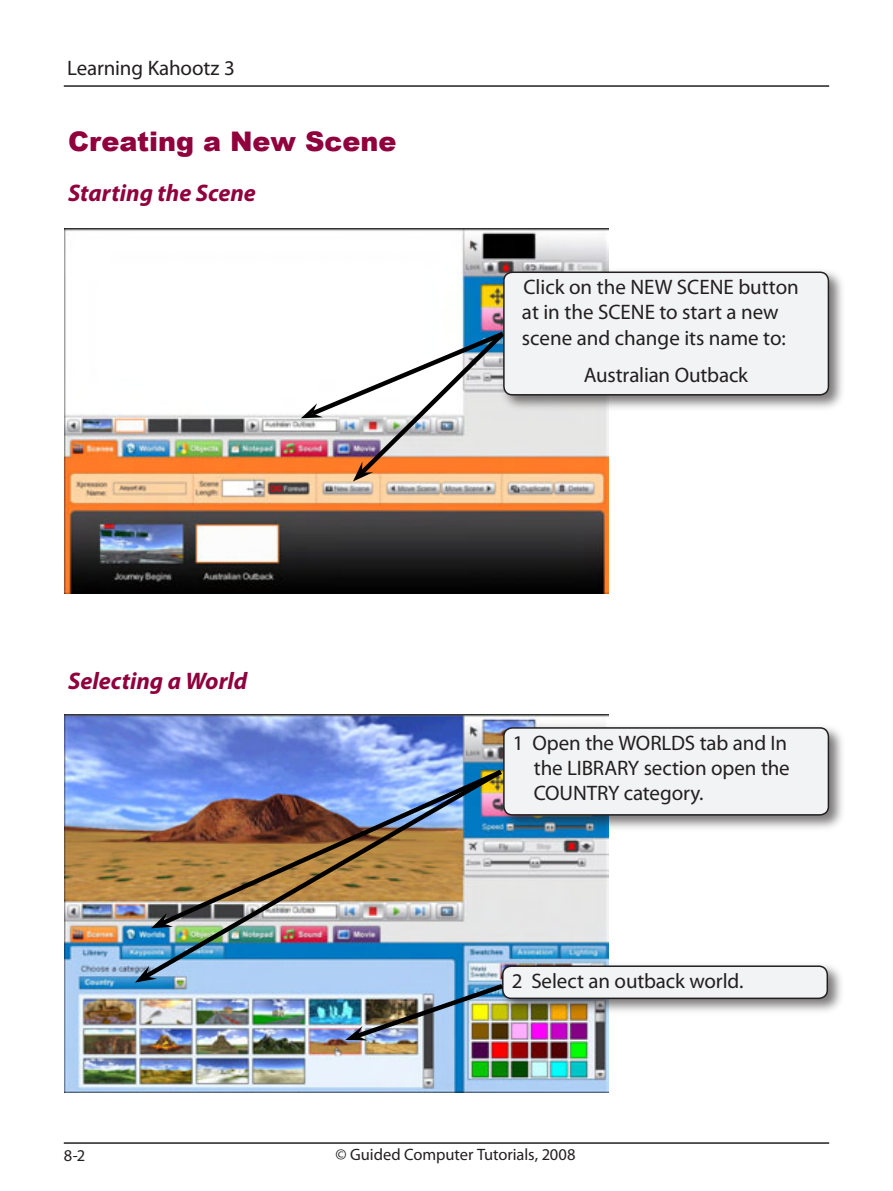
<style>
.page{position:relative;width:893px;height:1191px;background:#fff}
.page>*{position:absolute;margin:0;border:0;box-sizing:border-box;transform-origin:0 0}
.t1{font:900 27px "Arial";color:#90003d}
.t2{font:italic 700 24px "Myriad Pro";color:#90003d}
.t3{font:21px/25.2px "Myriad Pro";letter-spacing:-.005em;color:#231f20}
.t4{font:16.5px "Myriad Pro";letter-spacing:-.005em;color:#231f20}
</style>
<div class="page">
<hr style="left:64px;top:1142px;width:765px;height:1px;background:#231f20">
<hr style="left:64px;top:85px;width:765px;height:2px;background:#231f20">
<img style="left:65px;top:229px;width:543px;height:364px">
<img style="left:65px;top:715px;width:543px;height:377px">
<div style="left:499px;top:268px;width:346px;height:145px;background:#231f20;opacity:.6"></div>
<div style="left:504px;top:272px;width:324px;height:123px;background:#f2f3f4;border-radius:9px"></div>
<div style="left:503px;top:271px;width:326px;height:124px;border:2px solid #231f20;border-radius:9px"></div>
<div style="left:499px;top:723px;width:346px;height:108px;background:#231f20;opacity:.6"></div>
<div style="left:504px;top:728px;width:324px;height:87px;background:#f2f3f4;border-radius:9px"></div>
<div style="left:503px;top:727px;width:326px;height:88px;border:2px solid #231f20;border-radius:9px"></div>
<div style="left:498px;top:961px;width:346px;height:54px;background:#231f20;opacity:.6"></div>
<div style="left:503px;top:966px;width:324px;height:32px;background:#f2f3f4;border-radius:9px"></div>
<div style="left:502px;top:965px;width:326px;height:34px;border:2px solid #231f20;border-radius:9px"></div>
<img style="left:345px;top:982px;width:163px;height:59px">
<img style="left:140px;top:765px;width:367px;height:217px">
<svg style="left:135px;top:965px;width:22px;height:17px"></svg>
<svg style="left:301px;top:328px;width:208px;height:153px"></svg>
<p class="t3" style="left:67px;top:55px;width:169px">Learning Kahootz 3</p>
<p class="t1" style="left:68px;top:122px;width:330px">Creating a New Scene</p>
<p class="t2" style="left:68px;top:178px;width:189px">Starting the Scene</p>
<p class="t2" style="left:68px;top:665px;width:181px">Selecting a World</p>
<p class="t3" style="left:522px;top:274px;width:278px">Click on the NEW SCENE button at in the SCENE to start a new scene and change its name to:</p>
<p class="t3" style="left:584px;top:362px;width:166px">Australian Outback</p>
<p class="t3" style="left:534px;top:730px;width:257px;text-indent:-21px">1 Open the WORLDS tab and In the LIBRARY section open the<br>COUNTRY category.</p>
<p class="t3" style="left:512px;top:968px;width:233px">2 Select an outback world.</p>
<p class="t4" style="left:64px;top:1145px;width:23px">8-2</p>
<p class="t4" style="left:335px;top:1144px;width:242px">© Guided Computer Tutorials, 2008</p>
</div>
